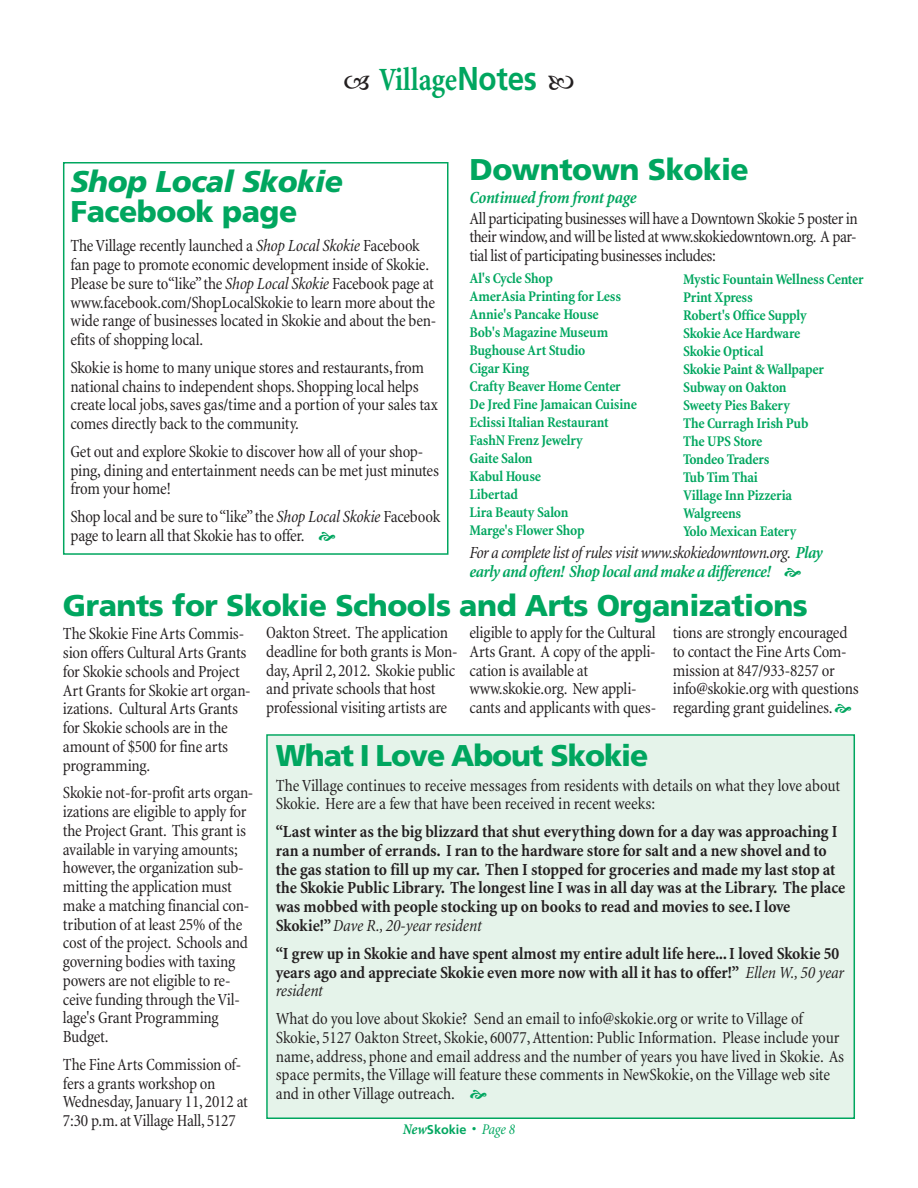
<style>
.page{position:relative;width:918px;height:1188px;background:#fff}
.page>*{position:absolute;margin:0;border:0;box-sizing:border-box;transform-origin:0 0}
.t1{font:700 condensed 33px "Minion";letter-spacing:-.005em;color:#00a65f;scale:.9 1}
.t2{font:900 30px "Frutiger";letter-spacing:-.015em;color:#00a65f}
.t3{font:900 30px "Frutiger";letter-spacing:-.035em;color:#00a65f}
.t4{font:italic 900 30px "Frutiger";letter-spacing:-.015em;color:#00a65f}
.t5{font:condensed 17.25px/18.8px "Minion";letter-spacing:-.01em;color:#231f20}
.t6{font:700 condensed 17.25px/18.8px "Minion";color:#231f20}
.t7{font:italic condensed 17.25px/18.8px "Minion";letter-spacing:-.035em;color:#231f20}
.t8{font:italic 700 condensed 17.25px "Minion";letter-spacing:-.02em;color:#00a65f}
.t9{font:700 condensed 15px/18px "Minion";letter-spacing:-.015em;color:#00a65f}
.t10{font:700 12.75px "Frutiger";color:#00a65f}
.s1{font-family:"Frutiger";font-stretch:normal}
.s2{font-style:italic}
.s3{font-weight:700;color:#00a65f}
.s4{font-weight:400;font-style:italic}
.s5{font-family:"Minion";font-style:italic;font-stretch:condensed;font-size:15px}
.s6{font-family:"Helvetica";font-weight:400;font-size:15px}
.s7{font-family:"Minion";font-weight:400;font-style:italic;font-stretch:condensed;font-size:15px}
</style>
<div class="page">
<div style="left:268px;top:736px;width:586px;height:382px;background:#e5f3ea"></div>
<div style="left:266px;top:734px;width:589px;height:385px;border:2px solid #00a65f"></div>
<div style="left:63px;top:162px;width:385px;height:393px;border:2px solid #00a65f"></div>
<h1 class="t1" style="left:379px;top:67px;width:177px">Village<span class="s1">Notes</span></h1>
<h2 class="t4" style="left:70px;top:170px;width:274px">Shop Local Skokie</h2>
<h2 class="t2" style="left:70px;top:200px;width:228px">Facebook page</h2>
<p class="t5" style="left:70px;top:238px;width:367px">The Village recently launched a <span class="s2">Shop Local Skokie</span> Facebook fan page to promote economic development inside of Skokie.<br>Please be sure to“like” the <span class="s2">Shop Local Skokie</span> Facebook page at www.facebook.com/ShopLocalSkokie to learn more about the wide range of businesses located in Skokie and about the ben&shy;efits of shopping local.</p>
<p class="t5" style="left:70px;top:359px;width:369px">Skokie is home to many unique stores and restaurants, from national chains to independent shops. Shopping local helps create local jobs, saves gas/time and a portion of your sales tax comes directly back to the community.</p>
<p class="t5" style="left:70px;top:443px;width:370px">Get out and explore Skokie to discover how all of your shop&shy;ping, dining and entertainment needs can be met just minutes from your home!</p>
<p class="t5" style="left:70px;top:509px;width:371px">Shop local and be sure to “like” the <span class="s2">Shop Local Skokie</span> Facebook page to learn all that Skokie has to offer.</p>
<h2 class="t2" style="left:470px;top:158px;width:281px">Downtown Skokie</h2>
<p class="t8" style="left:470px;top:190px;width:169px">Continued from front page</p>
<p class="t5" style="left:470px;top:210px;width:390px;text-align:justify">All participating businesses will have a Downtown Skokie 5 poster in their window, and will be listed at www.skokiedowntown.org. A par&shy;tial list of participating businesses includes:</p>
<p class="t9" style="left:470px;top:271px;width:169px">Al's Cycle Shop<br>AmerAsia Printing for Less<br>Annie's Pancake House<br>Bob's Magazine Museum<br>Bughouse Art Studio<br>Cigar King<br>Crafty Beaver Home Center<br>De Jred Fine Jamaican Cuisine<br>Eclissi Italian Restaurant<br>FashN Frenz Jewelry<br>Gaite Salon<br>Kabul House<br>Libertad<br>Lira Beauty Salon<br>Marge's Flower Shop</p>
<p class="t9" style="left:683px;top:271px;width:182px">Mystic Fountain Wellness Center<br>Print Xpress<br>Robert's Office Supply<br>Skokie Ace Hardware<br>Skokie Optical<br>Skokie Paint &amp; Wallpaper<br>Subway on Oakton<br>Sweety Pies Bakery<br>The Curragh Irish Pub<br>The UPS Store<br>Tondeo Traders<br>Tub Tim Thai<br>Village Inn Pizzeria<br>Walgreens<br>Yolo Mexican Eatery</p>
<p class="t7" style="left:470px;top:545px;width:355px">For a complete list of rules visit www.skokiedowntown.org. <span class="s3">Play early and often! Shop local and make a difference!</span></p>
<h2 class="t2" style="left:63px;top:594px;width:746px">Grants for Skokie Schools and Arts Organizations</h2>
<p class="t5" style="left:63px;top:626px;width:189px">The Skokie Fine Arts Commis&shy;sion offers Cultural Arts Grants for Skokie schools and Project<br>Art Grants for Skokie art organ&shy;izations. Cultural Arts Grants for Skokie schools are in the amount of $500 for fine arts programming.</p>
<p class="t5" style="left:63px;top:785px;width:192px">Skokie not-for-profit arts organ&shy;izations are eligible to apply for the Project Grant. This grant is available in varying amounts; however, the organization sub&shy;mitting the application must make a matching financial con&shy;tribution of at least 25% of the cost of the project. Schools and governing bodies with taxing powers are not eligible to re&shy;ceive funding through the Vil&shy;lage's Grant Programming<br>Budget.</p>
<p class="t5" style="left:63px;top:1056px;width:186px">The Fine Arts Commission of&shy;fers a grants workshop on<br>Wednesday, January 11, 2012 at<br>7:30 p.m. at Village Hall, 5127</p>
<p class="t5" style="left:266px;top:625px;width:193px">Oakton Street. The application deadline for both grants is Mon&shy;day, April 2, 2012. Skokie public and private schools that host professional visiting artists are</p>
<p class="t5" style="left:470px;top:625px;width:188px">eligible to apply for the Cultural<br>Arts Grant. A copy of the appli&shy;cation is available at www.skokie.org. New appli&shy;cants and applicants with ques-</p>
<p class="t5" style="left:673px;top:625px;width:188px">tions are strongly encouraged to contact the Fine Arts Com&shy;mission at 847/933-8257 or info@skokie.org with questions regarding grant guidelines.</p>
<h2 class="t3" style="left:276px;top:743px;width:374px">What I Love About Skokie</h2>
<p class="t5" style="left:276px;top:777px;width:566px">The Village continues to receive messages from residents with details on what they love about<br>Skokie. Here are a few that have been received in recent weeks:</p>
<p class="t6" style="left:276px;top:824px;width:571px">“Last winter as the big blizzard that shut everything down for a day was approaching I ran a number of errands. I ran to the hardware store for salt and a new shovel and to the gas station to fill up my car. Then I stopped for groceries and made my last stop at the Skokie Public Library. The longest line I was in all day was at the Library. The place was mobbed with people stocking up on books to read and movies to see. I love Skokie!” <span class="s4">Dave R., 20-year resident</span></p>
<p class="t6" style="left:276px;top:945px;width:570px">“I grew up in Skokie and have spent almost my entire adult life here... I loved Skokie 50 years ago and appreciate Skokie even more now with all it has to offer!” <span class="s4">Ellen W., 50 year resident</span></p>
<p class="t5" style="left:276px;top:1011px;width:570px">What do you love about Skokie? Send an email to info@skokie.org or write to Village of Skokie, 5127 Oakton Street, Skokie, 60077, Attention: Public Information. Please include your name, address, phone and email address and the number of years you have lived in Skokie. As space permits, the Village will feature these comments in NewSkokie, on the Village web site and in other Village outreach.</p>
<p class="t10" style="left:403px;top:1124px;width:114px"><span class="s5">New</span>Skokie <span class="s6">•</span> <span class="s7">Page 8</span></p>
</div>
